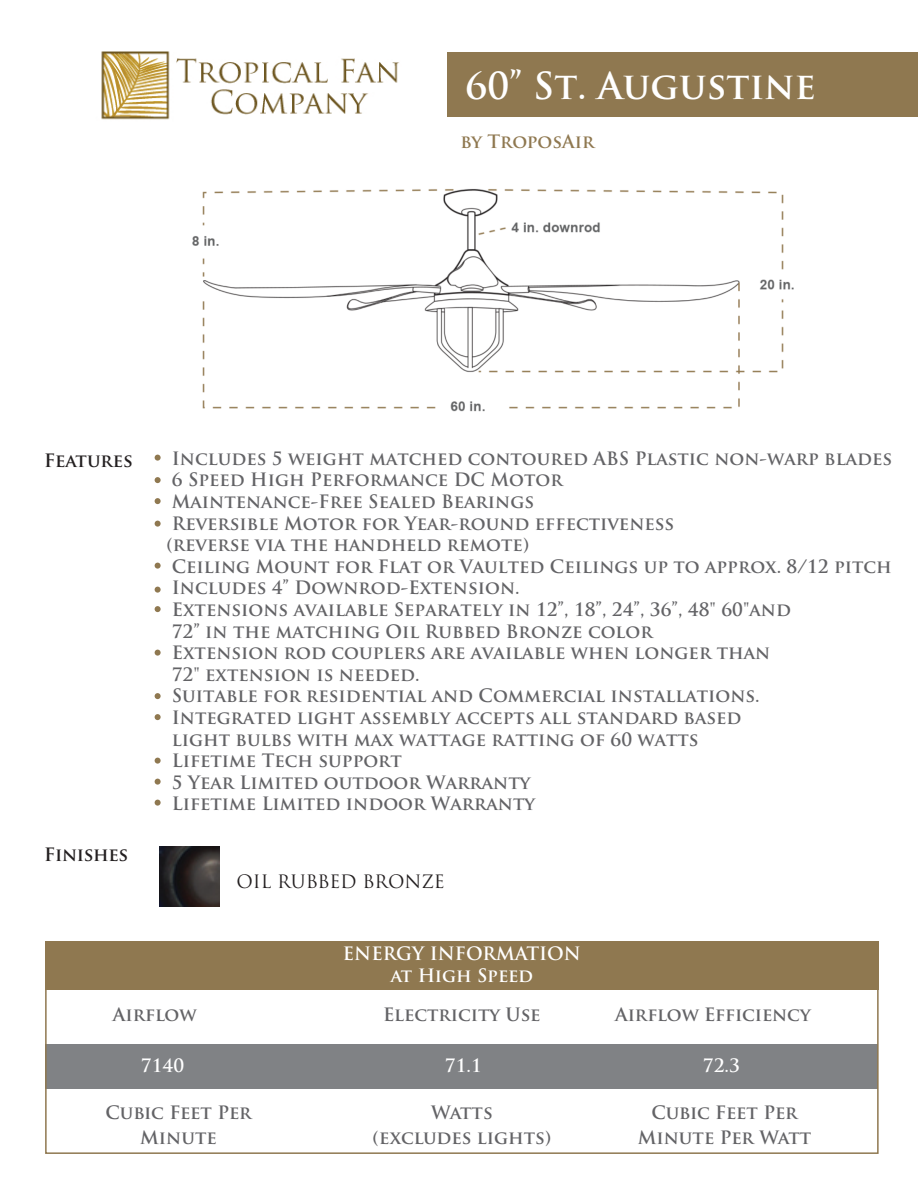
<style>
.page{position:relative;width:918px;height:1188px;background:#fff}
.page>*{position:absolute;margin:0;border:0;box-sizing:border-box;transform-origin:0 0}
.t1{font:700 36.45px "Trajan Pro";color:#fff}
.t2{font:700 18px/21.6px "Trajan Pro";color:#636366;text-align:center}
.t3{font:700 18px/21.6px "Trajan Pro";color:#fff;text-align:center}
.t4{font:18px "Trajan Pro 3";letter-spacing:-.005em;color:#231f20}
.t5{font:700 18px "Trajan Pro";color:#8f7850}
.t6{font:700 18px "Trajan Pro";color:#231f20}
.t7{font:700 18px "Trajan Pro";letter-spacing:-.02em;color:#231f20}
</style>
<div class="page">
<div style="left:46px;top:1044px;width:832px;height:45px;background:#808285"></div>
<div style="left:447px;top:53px;width:471px;height:64px;background:#8f7850"></div>
<div style="left:45px;top:941px;width:834px;height:48px;background:#8f7850"></div>
<div style="left:45px;top:988px;width:834px;height:166px;border:2px solid #8f7850"></div>
<svg style="left:155px;top:455px;width:6px;height:6px"></svg>
<svg style="left:155px;top:498px;width:6px;height:6px"></svg>
<svg style="left:155px;top:477px;width:6px;height:6px"></svg>
<svg style="left:155px;top:521px;width:6px;height:6px"></svg>
<svg style="left:155px;top:563px;width:6px;height:6px"></svg>
<svg style="left:155px;top:587px;width:6px;height:6px"></svg>
<svg style="left:155px;top:606px;width:6px;height:6px"></svg>
<svg style="left:155px;top:650px;width:6px;height:6px"></svg>
<svg style="left:155px;top:693px;width:6px;height:6px"></svg>
<svg style="left:155px;top:714px;width:6px;height:6px"></svg>
<svg style="left:155px;top:758px;width:6px;height:6px"></svg>
<svg style="left:155px;top:779px;width:6px;height:6px"></svg>
<svg style="left:155px;top:800px;width:6px;height:6px"></svg>
<img style="left:160px;top:846px;width:60px;height:60px">
<img style="left:192px;top:189px;width:602px;height:223px">
<img style="left:101px;top:51px;width:298px;height:69px">
<h1 class="t1" style="left:466px;top:63px;width:352px">60” St. Augustine</h1>
<p class="t5" style="left:460px;top:130px;width:136px">by TroposAir</p>
<p class="t6" style="left:44px;top:449px;width:90px">Features</p>
<p class="t7" style="left:44px;top:844px;width:86px">Finishes</p>
<p class="t2" style="left:166px;top:448px;width:727px;text-align:left">Includes 5 weight matched contoured ABS Plastic non-warp blades 6 Speed High Performance DC Motor<br>Maintenance-Free Sealed Bearings<br>Reversible Motor for Year-round effectiveness<br>(reverse via the handheld remote)<br>Ceiling Mount for Flat or Vaulted Ceilings up to approx. 8/12 pitch Includes 4” Downrod-Extension.<br>Extensions available Separately in 12”, 18”, 24”, 36”, 48" 60"and<br>72” in the matching Oil Rubbed Bronze color<br>Extension rod couplers are available when longer than<br>72" extension is needed.<br>Suitable for residential and Commercial installations.<br>Integrated light assembly accepts all standard based<br>light bulbs with max wattage ratting of 60 watts<br>Lifetime Tech support<br>5 Year Limited outdoor Warranty<br>Lifetime Limited indoor Warranty</p>
<p class="t4" style="left:237px;top:869px;width:210px">OIL RUBBED BRONZE</p>
<p class="t3" style="left:343px;top:943px;width:239px">ENERGY INFORMATION at High Speed</p>
<p class="t2" style="left:113px;top:1004px;width:85px">Airflow</p>
<p class="t3" style="left:141px;top:1055px;width:45px">7140</p>
<p class="t2" style="left:106px;top:1100px;width:147px;line-height:25.5px">Cubic Feet Per<br>Minute</p>
<p class="t2" style="left:383px;top:1004px;width:159px">Electricity Use</p>
<p class="t2" style="left:615px;top:1004px;width:197px">Airflow Efficiency</p>
<p class="t3" style="left:445px;top:1055px;width:38px">71.1</p>
<p class="t3" style="left:703px;top:1055px;width:38px">72.3</p>
<p class="t2" style="left:373px;top:1100px;width:180px;line-height:25.5px">Watts<br>(excludes lights)</p>
<p class="t2" style="left:638px;top:1100px;width:175px;line-height:25.5px">Cubic Feet Per<br>Minute Per Watt</p>
</div>
